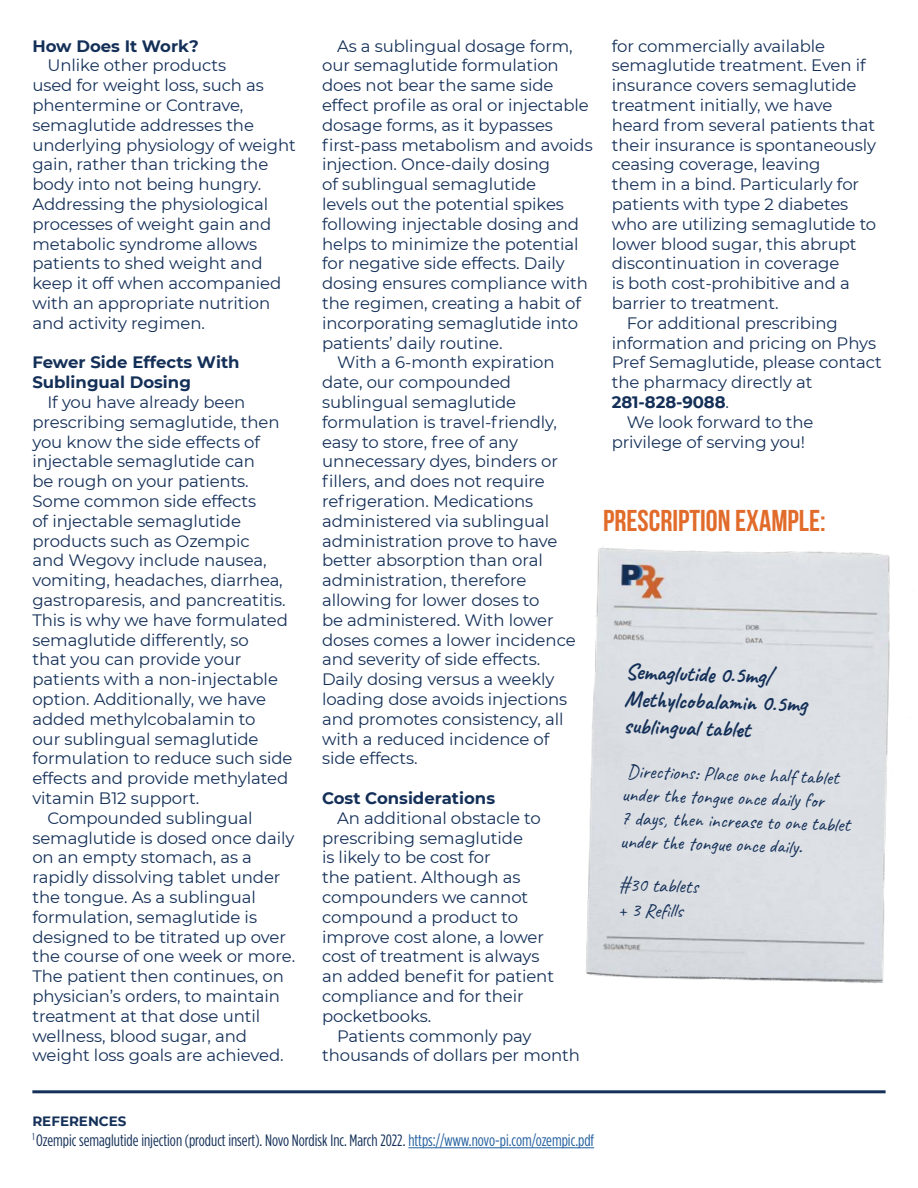
<style>
.page{position:relative;width:918px;height:1188px;background:#fff}
.page>*{position:absolute;margin:0;border:0;box-sizing:border-box;transform-origin:0 0}
.t1{font:700 30px "Bebas Neue";color:#e16b2a}
.t2{font:700 22.5px/27px "Caveat";color:#143058}
.t3{font:19.5px/23.4px "Caveat";color:#143058}
.t4{font:16.5px/19.8px "Montserrat";letter-spacing:-.005em;color:#143058}
.t5{font:16.5px "Gotham Condensed";color:#143058}
.t6{font:700 16.5px/19.8px "Montserrat";color:#143058}
.t7{font:700 13.5px "Montserrat";color:#143058}
.s1{font-weight:400}
.s2{color:#215e9e}
</style>
<div class="page">
<hr style="left:408px;top:1148px;width:186px;height:1px;background:#215e9e">
<hr style="left:32px;top:1090px;width:854px;height:3px;background:#143058">
<img style="left:586px;top:548px;width:304px;height:435px">
<p class="t6" style="left:32px;top:35px;width:168px">How Does It Work?</p>
<p class="t4" style="left:32px;top:55px;width:265px;text-indent:15px">Unlike other products<br>used for weight loss, such as phentermine or Contrave, semaglutide addresses the underlying physiology of weight gain, rather than tricking the body into not being hungry.<br>Addressing the physiological processes of weight gain and metabolic syndrome allows patients to shed weight and keep it off when accompanied with an appropriate nutrition and activity regimen.</p>
<p class="t6" style="left:32px;top:352px;width:209px">Fewer Side Effects With<br>Sublingual Dosing</p>
<p class="t4" style="left:47px;top:392px;width:199px">If you have already been</p>
<p class="t4" style="left:32px;top:411px;width:249px">prescribing semaglutide, then</p>
<p class="t4" style="left:32px;top:431px;width:229px">you know the side effects of</p>
<p class="t4" style="left:32px;top:451px;width:224px">injectable semaglutide can</p>
<p class="t4" style="left:32px;top:471px;width:218px">be rough on your patients.</p>
<p class="t4" style="left:32px;top:491px;width:225px">Some common side effects</p>
<p class="t4" style="left:32px;top:510px;width:210px">of injectable semaglutide</p>
<p class="t4" style="left:32px;top:530px;width:219px">products such as Ozempic</p>
<p class="t4" style="left:32px;top:550px;width:236px">and Wegovy include nausea,</p>
<p class="t4" style="left:32px;top:570px;width:252px">vomiting, headaches, diarrhea,</p>
<p class="t4" style="left:32px;top:590px;width:255px">gastroparesis, and pancreatitis.</p>
<p class="t4" style="left:32px;top:609px;width:257px">This is why we have formulated</p>
<p class="t4" style="left:32px;top:629px;width:218px">semaglutide differently, so</p>
<p class="t4" style="left:32px;top:649px;width:210px">that you can provide your</p>
<p class="t4" style="left:32px;top:669px;width:247px">patients with a non-injectable</p>
<p class="t4" style="left:32px;top:689px;width:235px">option. Additionally, we have</p>
<p class="t4" style="left:32px;top:708px;width:225px">added methylcobalamin to</p>
<p class="t4" style="left:32px;top:728px;width:228px">our sublingual semaglutide</p>
<p class="t4" style="left:32px;top:748px;width:262px">formulation to reduce such side</p>
<p class="t4" style="left:32px;top:768px;width:257px">effects and provide methylated</p>
<p class="t4" style="left:32px;top:788px;width:168px">vitamin B12 support.</p>
<p class="t4" style="left:47px;top:807px;width:207px">Compounded sublingual</p>
<p class="t4" style="left:32px;top:827px;width:263px">semaglutide is dosed once daily</p>
<p class="t4" style="left:32px;top:847px;width:221px">on an empty stomach, as a</p>
<p class="t4" style="left:32px;top:867px;width:250px">rapidly dissolving tablet under</p>
<p class="t4" style="left:32px;top:887px;width:225px">the tongue. As a sublingual</p>
<p class="t4" style="left:32px;top:906px;width:226px">formulation, semaglutide is</p>
<p class="t4" style="left:32px;top:926px;width:255px">designed to be titrated up over</p>
<p class="t4" style="left:32px;top:946px;width:264px">the course of one week or more.</p>
<p class="t4" style="left:32px;top:966px;width:253px">The patient then continues, on</p>
<p class="t4" style="left:32px;top:986px;width:249px">physician’s orders, to maintain</p>
<p class="t4" style="left:32px;top:1005px;width:229px">treatment at that dose until</p>
<p class="t4" style="left:32px;top:1025px;width:216px">wellness, blood sugar, and</p>
<p class="t4" style="left:32px;top:1045px;width:253px">weight loss goals are achieved.</p>
<p class="t4" style="left:337px;top:35px;width:237px">As a sublingual dosage form,</p>
<p class="t4" style="left:322px;top:55px;width:238px">our semaglutide formulation</p>
<p class="t4" style="left:322px;top:75px;width:233px">does not bear the same side</p>
<p class="t4" style="left:322px;top:95px;width:268px">effect profile as oral or injectable</p>
<p class="t4" style="left:322px;top:114px;width:232px">dosage forms, as it bypasses</p>
<p class="t4" style="left:322px;top:134px;width:272px">first-pass metabolism and avoids</p>
<p class="t4" style="left:322px;top:154px;width:230px">injection. Once-daily dosing</p>
<p class="t4" style="left:322px;top:174px;width:216px">of sublingual semaglutide</p>
<p class="t4" style="left:322px;top:194px;width:243px">levels out the potential spikes</p>
<p class="t4" style="left:322px;top:213px;width:258px">following injectable dosing and</p>
<p class="t4" style="left:322px;top:233px;width:258px">helps to minimize the potential</p>
<p class="t4" style="left:322px;top:253px;width:244px">for negative side effects. Daily</p>
<p class="t4" style="left:322px;top:273px;width:267px">dosing ensures compliance with</p>
<p class="t4" style="left:322px;top:293px;width:260px">the regimen, creating a habit of</p>
<p class="t4" style="left:322px;top:312px;width:258px">incorporating semaglutide into</p>
<p class="t4" style="left:322px;top:332px;width:182px">patients’ daily routine.</p>
<p class="t4" style="left:337px;top:352px;width:219px">With a 6-month expiration</p>
<p class="t4" style="left:322px;top:372px;width:191px">date, our compounded</p>
<p class="t4" style="left:322px;top:392px;width:196px">sublingual semaglutide</p>
<p class="t4" style="left:322px;top:411px;width:237px">formulation is travel-friendly,</p>
<p class="t4" style="left:322px;top:431px;width:198px">easy to store, free of any</p>
<p class="t4" style="left:322px;top:451px;width:237px">unnecessary dyes, binders or</p>
<p class="t4" style="left:322px;top:471px;width:224px">fillers, and does not require</p>
<p class="t4" style="left:322px;top:491px;width:213px">refrigeration. Medications</p>
<p class="t4" style="left:322px;top:510px;width:229px">administered via sublingual</p>
<p class="t4" style="left:322px;top:530px;width:237px">administration prove to have</p>
<p class="t4" style="left:322px;top:550px;width:222px">better absorption than oral</p>
<p class="t4" style="left:322px;top:570px;width:206px">administration, therefore</p>
<p class="t4" style="left:322px;top:590px;width:219px">allowing for lower doses to</p>
<p class="t4" style="left:322px;top:609px;width:233px">be administered. With lower</p>
<p class="t4" style="left:322px;top:629px;width:255px">doses comes a lower incidence</p>
<p class="t4" style="left:322px;top:649px;width:220px">and severity of side effects.</p>
<p class="t4" style="left:322px;top:669px;width:234px">Daily dosing versus a weekly</p>
<p class="t4" style="left:322px;top:689px;width:247px">loading dose avoids injections</p>
<p class="t4" style="left:322px;top:708px;width:243px">and promotes consistency, all</p>
<p class="t4" style="left:322px;top:728px;width:229px">with a reduced incidence of</p>
<p class="t4" style="left:322px;top:748px;width:97px">side effects.</p>
<p class="t6" style="left:322px;top:787px;width:175px">Cost Considerations</p>
<p class="t4" style="left:322px;top:807px;width:233px;text-indent:15px">An additional obstacle to prescribing semaglutide<br>is likely to be cost for<br>the patient. Although as compounders we cannot compound a product to improve cost alone, a lower cost of treatment is always an added benefit for patient compliance and for their pocketbooks.</p>
<p class="t4" style="left:322px;top:1025px;width:259px;text-indent:15px">Patients commonly pay thousands of dollars per month</p>
<p class="t4" style="left:612px;top:35px;width:215px">for commercially available</p>
<p class="t4" style="left:612px;top:55px;width:256px">semaglutide treatment. Even if</p>
<p class="t4" style="left:612px;top:75px;width:246px">insurance covers semaglutide</p>
<p class="t4" style="left:612px;top:95px;width:222px">treatment initially, we have</p>
<p class="t4" style="left:612px;top:114px;width:265px">heard from several patients that</p>
<p class="t4" style="left:612px;top:134px;width:266px">their insurance is spontaneously</p>
<p class="t4" style="left:612px;top:154px;width:210px">ceasing coverage, leaving</p>
<p class="t4" style="left:612px;top:174px;width:249px">them in a bind. Particularly for</p>
<p class="t4" style="left:612px;top:194px;width:238px">patients with type 2 diabetes</p>
<p class="t4" style="left:612px;top:213px;width:266px">who are utilizing semaglutide to</p>
<p class="t4" style="left:612px;top:233px;width:246px">lower blood sugar, this abrupt</p>
<p class="t4" style="left:612px;top:253px;width:229px">discontinuation in coverage</p>
<p class="t4" style="left:612px;top:273px;width:240px">is both cost-prohibitive and a</p>
<p class="t4" style="left:612px;top:293px;width:168px">barrier to treatment.</p>
<p class="t4" style="left:627px;top:312px;width:213px">For additional prescribing</p>
<p class="t4" style="left:612px;top:332px;width:266px">information and pricing on Phys</p>
<p class="t4" style="left:612px;top:352px;width:272px">Pref Semaglutide, please contact</p>
<p class="t4" style="left:612px;top:372px;width:202px">the pharmacy directly at</p>
<p class="t6" style="left:612px;top:391px;width:119px">281-828-9088<span class="s1">.</span></p>
<p class="t4" style="left:627px;top:411px;width:188px">We look forward to the</p>
<p class="t4" style="left:612px;top:431px;width:195px">privilege of serving you!</p>
<h1 class="t1" style="left:603px;top:505px;width:224px">PRESCRIPTION EXAMPLE:</h1>
<h2 class="t2" style="left:626px;top:658px;width:184px;rotate:2deg">Semaglutide 0.5mg/<br>Methylcobalamin 0.5mg sublingual tablet</h2>
<p class="t3" style="left:623px;top:759px;width:231px;rotate:2deg">Directions: Place one half tablet under the tongue once daily for<br>7 days, then increase to one tablet under the tongue once daily.</p>
<p class="t3" style="left:619px;top:871px;width:81px;line-height:25.2px;rotate:2deg">#30 tablets + 3 Refi lls</p>
<p class="t7" style="left:32px;top:1111px;width:96px">REFERENCES</p>
<p class="t5" style="left:32px;top:1131px;width:563px"><sup>1</sup> Ozempic semaglutide injection (product insert). Novo Nordisk Inc. March 2022. <span class="s2">https://www.novo-pi.com/ozempic.pdf</span></p>
</div>
